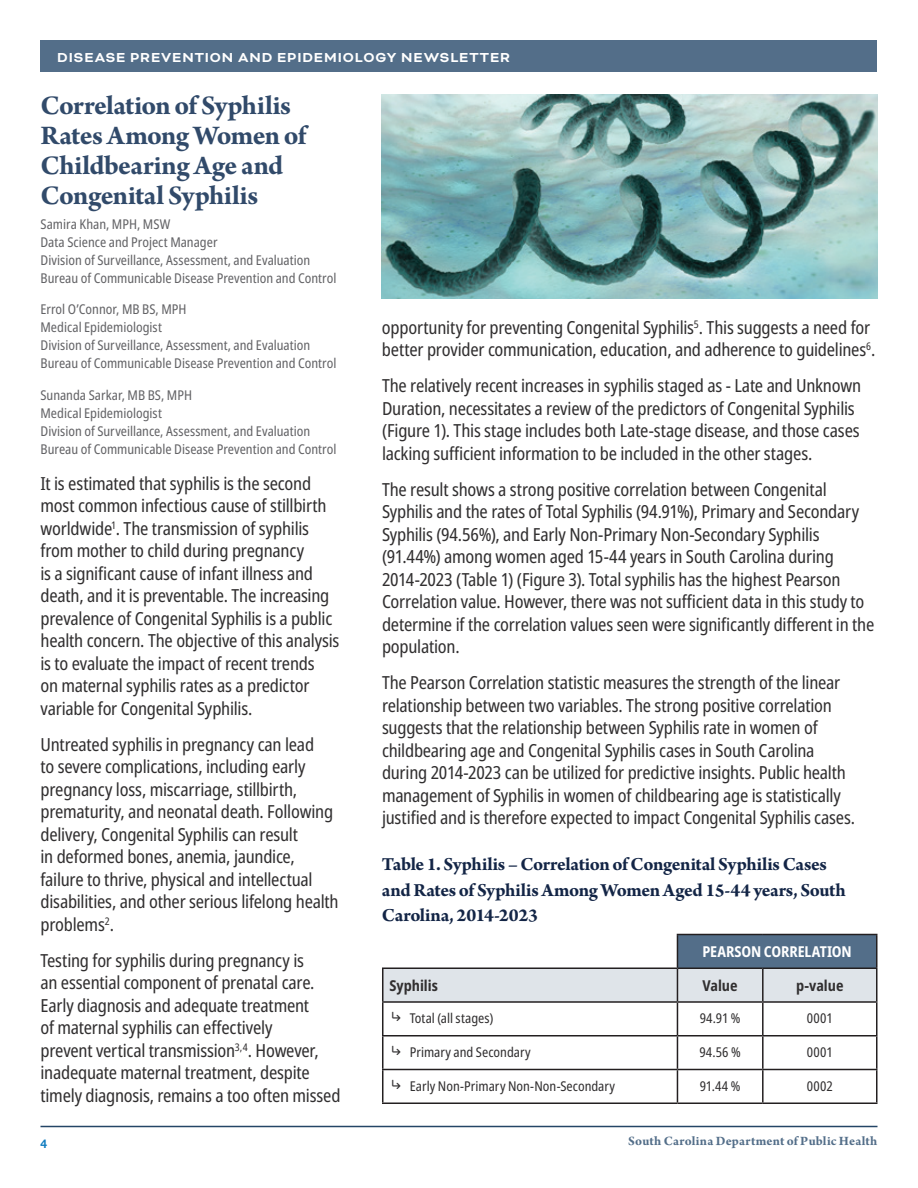
<style>
.page{position:relative;width:918px;height:1188px;background:#fff}
.page>*{position:absolute;margin:0;border:0;box-sizing:border-box;transform-origin:0 0}
.t1{font:700 28.5px/30px "Arno Pro";letter-spacing:-.015em;color:#314a6a}
.t2{font:700 19.5px/25.5px "Arno Pro";letter-spacing:-.015em;color:#132546}
.t3{font:condensed 18px/22.5px "Noto Sans";letter-spacing:-.015em;color:#312f30}
.t4{font:700 15px "Bicyclette";letter-spacing:.06em;color:#fff}
.t5{font:700 condensed 15px "Noto Sans";letter-spacing:-.005em;color:#312f30}
.t6{font:700 condensed 15px "Noto Sans";letter-spacing:-.005em;color:#fff}
.t7{font:condensed 13.5px/18px "Noto Sans";color:#636366}
.t8{font:condensed 13.5px "Noto Sans";color:#312f30}
.t9{font:700 13.5px "Arno Pro";letter-spacing:.015em;color:#536e89}
.t10{font:700 12px "Helvetica Neue";color:#127dc0}
</style>
<div class="page">
<hr style="left:40px;top:1126px;width:838px;height:1px;background:#244566">
<div style="left:40px;top:40px;width:838px;height:32px;background:#536e89"></div>
<div style="left:677px;top:934px;width:200px;height:34px;background:#536e89"></div>
<div style="left:383px;top:969px;width:493px;height:32px;background:#dfe4e9"></div>
<hr style="left:677px;top:934px;width:86px;height:1px;background:#231f20">
<hr style="left:763px;top:934px;width:114px;height:1px;background:#231f20">
<hr style="left:876px;top:935px;width:2px;height:33px;background:#231f20">
<hr style="left:382px;top:969px;width:1px;height:32px;background:#231f20">
<hr style="left:677px;top:968px;width:86px;height:1px;background:#231f20">
<hr style="left:677px;top:969px;width:1px;height:32px;background:#231f20">
<hr style="left:763px;top:968px;width:114px;height:1px;background:#231f20">
<hr style="left:762px;top:969px;width:2px;height:32px;background:#231f20">
<hr style="left:876px;top:969px;width:2px;height:32px;background:#231f20">
<hr style="left:382px;top:1001px;width:295px;height:2px;background:#231f20">
<hr style="left:382px;top:1003px;width:1px;height:32px;background:#231f20">
<hr style="left:677px;top:1001px;width:86px;height:2px;background:#231f20">
<hr style="left:677px;top:1003px;width:1px;height:32px;background:#231f20">
<hr style="left:763px;top:1001px;width:114px;height:2px;background:#231f20">
<hr style="left:762px;top:1003px;width:2px;height:32px;background:#231f20">
<hr style="left:876px;top:1003px;width:2px;height:32px;background:#231f20">
<hr style="left:382px;top:1035px;width:295px;height:1px;background:#231f20">
<hr style="left:382px;top:1036px;width:1px;height:33px;background:#231f20">
<hr style="left:677px;top:1035px;width:86px;height:1px;background:#231f20">
<hr style="left:677px;top:1036px;width:1px;height:33px;background:#231f20">
<hr style="left:763px;top:1035px;width:114px;height:1px;background:#231f20">
<hr style="left:762px;top:1036px;width:2px;height:33px;background:#231f20">
<hr style="left:876px;top:1036px;width:2px;height:33px;background:#231f20">
<hr style="left:382px;top:1069px;width:295px;height:1px;background:#231f20">
<hr style="left:382px;top:1070px;width:1px;height:32px;background:#231f20">
<hr style="left:677px;top:1069px;width:86px;height:1px;background:#231f20">
<hr style="left:677px;top:1070px;width:1px;height:32px;background:#231f20">
<hr style="left:763px;top:1069px;width:114px;height:1px;background:#231f20">
<hr style="left:762px;top:1070px;width:2px;height:32px;background:#231f20">
<hr style="left:876px;top:1070px;width:2px;height:32px;background:#231f20">
<hr style="left:382px;top:1102px;width:295px;height:2px;background:#231f20">
<hr style="left:677px;top:1102px;width:86px;height:2px;background:#231f20">
<hr style="left:763px;top:1102px;width:114px;height:2px;background:#231f20">
<hr style="left:677px;top:935px;width:1px;height:33px;background:#231f20">
<hr style="left:382px;top:968px;width:295px;height:1px;background:#231f20">
<img style="left:382px;top:94px;width:496px;height:204px">
<p class="t4" style="left:57px;top:49px;width:454px">DISEASE PREVENTION AND EPIDEMIOLOGY NEWSLETTER</p>
<h1 class="t1" style="left:40px;top:92px;width:268px">Correlation of Syphilis<br>Rates Among Women of<br>Childbearing Age and<br>Congenital Syphilis</h1>
<p class="t7" style="left:40px;top:215px;width:298px">Samira Khan, MPH, MSW<br>Data Science and Project Manager<br>Division of Surveillance, Assessment, and Evaluation Bureau of Communicable Disease Prevention and Control</p>
<p class="t7" style="left:40px;top:301px;width:298px">Errol O’Connor, MB BS, MPH<br>Medical Epidemiologist<br>Division of Surveillance, Assessment, and Evaluation Bureau of Communicable Disease Prevention and Control</p>
<p class="t7" style="left:40px;top:386px;width:298px">Sunanda Sarkar, MB BS, MPH<br>Medical Epidemiologist<br>Division of Surveillance, Assessment, and Evaluation Bureau of Communicable Disease Prevention and Control</p>
<p class="t3" style="left:40px;top:472px;width:300px">It is estimated that syphilis is the second most common infectious cause of stillbirth worldwide<sup>1</sup>. The transmission of syphilis from mother to child during pregnancy<br>is a significant cause of infant illness and death, and it is preventable. The increasing prevalence of Congenital Syphilis is a public health concern. The objective of this analysis is to evaluate the impact of recent trends<br>on maternal syphilis rates as a predictor variable for Congenital Syphilis.</p>
<p class="t3" style="left:40px;top:733px;width:300px">Untreated syphilis in pregnancy can lead<br>to severe complications, including early pregnancy loss, miscarriage, stillbirth, prematurity, and neonatal death. Following delivery, Congenital Syphilis can result<br>in deformed bones, anemia, jaundice, failure to thrive, physical and intellectual disabilities, and other serious lifelong health problems<sup>2</sup>.</p>
<p class="t3" style="left:40px;top:949px;width:302px">Testing for syphilis during pregnancy is<br>an essential component of prenatal care.<br>Early diagnosis and adequate treatment<br>of maternal syphilis can effectively<br>prevent vertical transmission<sup>3,4</sup>. However, inadequate maternal treatment, despite timely diagnosis, remains a too often missed</p>
<p class="t3" style="left:382px;top:316px;width:495px">opportunity for preventing Congenital Syphilis<sup>5</sup>. This suggests a need for better provider communication, education, and adherence to guidelines<sup>6</sup>.</p>
<p class="t3" style="left:382px;top:375px;width:481px">The relatively recent increases in syphilis staged as - Late and Unknown Duration, necessitates a review of the predictors of Congenital Syphilis (Figure 1). This stage includes both Late-stage disease, and those cases lacking sufficient information to be included in the other stages.</p>
<p class="t3" style="left:382px;top:478px;width:494px">The result shows a strong positive correlation between Congenital Syphilis and the rates of Total Syphilis (94.91%), Primary and Secondary Syphilis (94.56%), and Early Non-Primary Non-Secondary Syphilis (91.44%) among women aged 15-44 years in South Carolina during 2014-2023 (Table 1) (Figure 3). Total syphilis has the highest Pearson Correlation value. However, there was not sufficient data in this study to determine if the correlation values seen were significantly different in the population.</p>
<p class="t3" style="left:382px;top:672px;width:475px">The Pearson Correlation statistic measures the strength of the linear relationship between two variables. The strong positive correlation suggests that the relationship between Syphilis rate in women of childbearing age and Congenital Syphilis cases in South Carolina during 2014-2023 can be utilized for predictive insights. Public health management of Syphilis in women of childbearing age is statistically justified and is therefore expected to impact Congenital Syphilis cases.</p>
<p class="t2" style="left:382px;top:852px;width:465px">Table 1. Syphilis – Correlation of Congenital Syphilis Cases and Rates of Syphilis Among Women Aged 15-44 years, South<br>Carolina, 2014-2023</p>
<p class="t6" style="left:702px;top:941px;width:151px">PEARSON CORRELATION</p>
<p class="t5" style="left:389px;top:975px;width:50px">Syphilis</p>
<p class="t5" style="left:703px;top:975px;width:37px">Value</p>
<p class="t5" style="left:796px;top:975px;width:49px">p-value</p>
<p class="t8" style="left:410px;top:1009px;width:85px">Total (all stages)</p>
<p class="t8" style="left:700px;top:1009px;width:42px">94.91 %</p>
<p class="t8" style="left:807px;top:1009px;width:27px">0001</p>
<p class="t8" style="left:410px;top:1043px;width:122px">Primary and Secondary</p>
<p class="t8" style="left:699px;top:1043px;width:43px">94.56 %</p>
<p class="t8" style="left:807px;top:1043px;width:27px">0001</p>
<p class="t8" style="left:410px;top:1076px;width:207px">Early Non-Primary Non-Non-Secondary</p>
<p class="t8" style="left:700px;top:1076px;width:42px">91.44 %</p>
<p class="t8" style="left:807px;top:1076px;width:27px">0002</p>
<p class="t10" style="left:40px;top:1134px;width:8px">4</p>
<p class="t9" style="left:628px;top:1133px;width:251px">South Carolina Department of Public Health</p>
</div>
